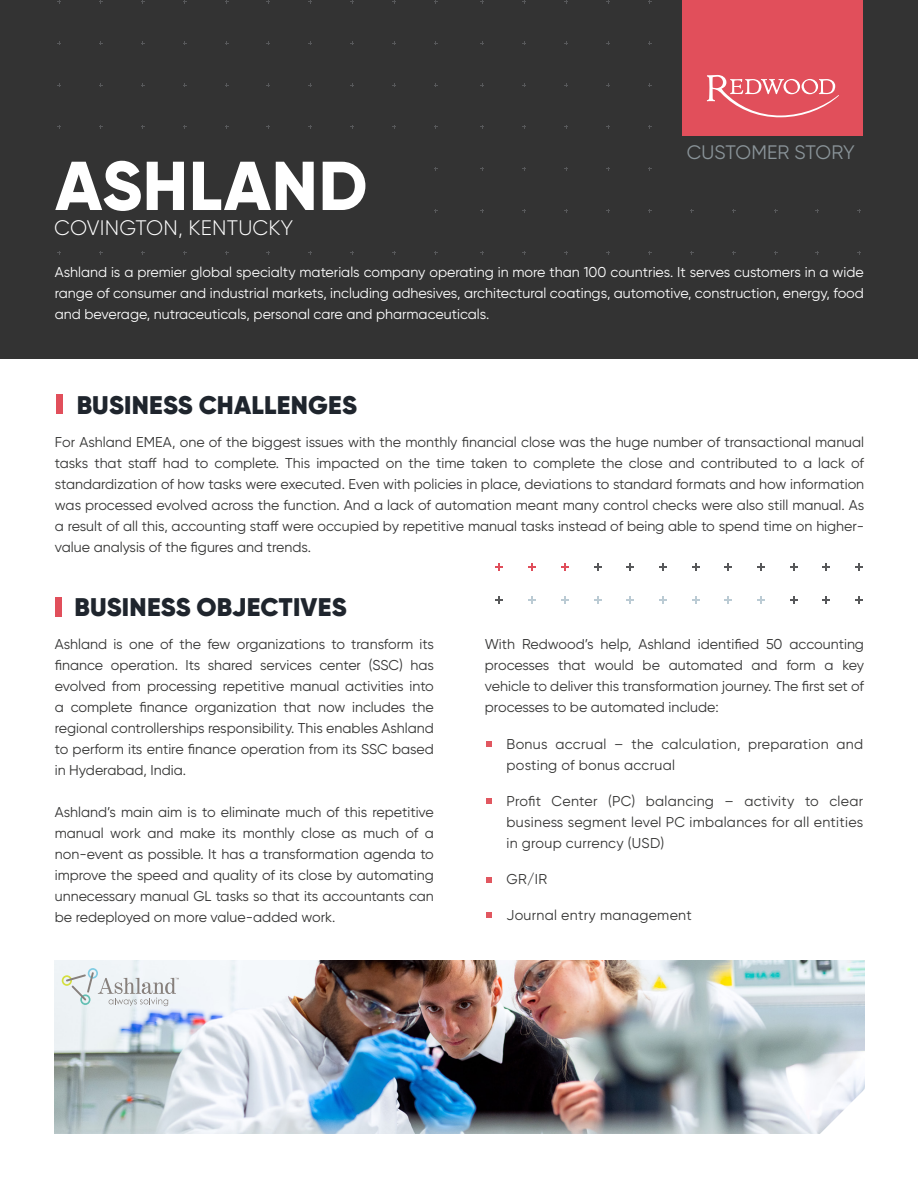
<style>
.page{position:relative;width:918px;height:1188px;background:#fff}
.page>*{position:absolute;margin:0;border:0;box-sizing:border-box;transform-origin:0 0}
.t1{font:800 69px "Gilroy";letter-spacing:.01em;color:#fff}
.t2{font:900 25.5px "Gilroy";letter-spacing:.01em;color:#1f252d}
.t3{font:300 21px "Gilroy";letter-spacing:.01em;color:#fff}
.t4{font:19.5px "Gilroy";letter-spacing:.01em;color:#8a9499}
.t5{font:14.25px/21px "Gilroy";color:#343433;text-align:justify}
.t6{font:14.25px/21px "Gilroy";color:#fff;text-align:justify}
.t7{font:14.25px/21px "Gilroy";letter-spacing:.02em;color:#343433}
</style>
<div class="page">
<div style="left:0;top:0;width:918px;height:358px;background:#333"></div>
<div style="left:56px;top:394px;width:7px;height:20px;background:#e14f5b"></div>
<div style="left:55px;top:597px;width:7px;height:20px;background:#e14f5b"></div>
<svg style="left:682px;top:135px;width:169px;height:1px"></svg>
<div style="left:682px;top:0;width:181px;height:135px;background:#e14f5b"></div>
<svg style="left:707px;top:75px;width:132px;height:43px"></svg>
<svg style="left:487px;top:742px;width:5px;height:5px"></svg>
<svg style="left:487px;top:799px;width:5px;height:5px"></svg>
<svg style="left:487px;top:877px;width:5px;height:5px"></svg>
<svg style="left:487px;top:913px;width:5px;height:5px"></svg>
<img style="left:55px;top:961px;width:809px;height:173px">
<svg style="left:62px;top:968px;width:117px;height:38px"></svg>
<svg style="left:855px;top:596px;width:8px;height:8px"></svg>
<svg style="left:823px;top:596px;width:7px;height:8px"></svg>
<svg style="left:790px;top:596px;width:8px;height:8px"></svg>
<svg style="left:757px;top:596px;width:8px;height:8px"></svg>
<svg style="left:725px;top:596px;width:7px;height:8px"></svg>
<svg style="left:692px;top:596px;width:7px;height:8px"></svg>
<svg style="left:659px;top:596px;width:8px;height:8px"></svg>
<svg style="left:626px;top:596px;width:8px;height:8px"></svg>
<svg style="left:594px;top:596px;width:7px;height:8px"></svg>
<svg style="left:561px;top:596px;width:8px;height:8px"></svg>
<svg style="left:528px;top:596px;width:8px;height:8px"></svg>
<svg style="left:496px;top:596px;width:7px;height:8px"></svg>
<svg style="left:855px;top:563px;width:8px;height:8px"></svg>
<svg style="left:823px;top:563px;width:7px;height:8px"></svg>
<svg style="left:790px;top:563px;width:8px;height:8px"></svg>
<svg style="left:757px;top:563px;width:8px;height:8px"></svg>
<svg style="left:725px;top:563px;width:7px;height:8px"></svg>
<svg style="left:692px;top:563px;width:7px;height:8px"></svg>
<svg style="left:659px;top:563px;width:8px;height:8px"></svg>
<svg style="left:626px;top:563px;width:8px;height:8px"></svg>
<svg style="left:594px;top:563px;width:7px;height:8px"></svg>
<svg style="left:561px;top:563px;width:8px;height:8px"></svg>
<svg style="left:528px;top:563px;width:8px;height:8px"></svg>
<svg style="left:496px;top:563px;width:7px;height:8px"></svg>
<svg style="left:814px;top:1085px;width:51px;height:49px"></svg>
<p class="t1" style="left:55px;top:142px;width:314px">ASHLAND</p>
<p class="t3" style="left:54px;top:215px;width:240px">COVINGTON, KENTUCKY</p>
<p class="t4" style="left:687px;top:141px;width:169px">CUSTOMER STORY</p>
<p class="t6" style="left:55px;top:262px;width:811px">Ashland is a premier global specialty materials company operating in more than 100 countries. It serves customers in a wide range of consumer and industrial markets, including adhesives, architectural coatings, automotive, construction, energy, food and beverage, nutraceuticals, personal care and pharmaceuticals.</p>
<p class="t2" style="left:77px;top:389px;width:282px">BUSINESS CHALLENGES</p>
<p class="t5" style="left:55px;top:431px;width:811px">For Ashland EMEA, one of the biggest issues with the monthly financial close was the huge number of transactional manual tasks that staff had to complete. This impacted on the time taken to complete the close and contributed to a lack of standardization of how tasks were executed. Even with policies in place, deviations to standard formats and how information was processed evolved across the function. And a lack of automation meant many control checks were also still manual. As a result of all this, accounting staff were occupied by repetitive manual tasks instead of being able to spend time on higher&shy;value analysis of the figures and trends.</p>
<p class="t2" style="left:75px;top:591px;width:274px">BUSINESS OBJECTIVES</p>
<p class="t5" style="left:55px;top:633px;width:381px">Ashland is one of the few organizations to transform its finance operation. Its shared services center (SSC) has evolved from processing repetitive manual activities into a complete finance organization that now includes the regional controllerships responsibility. This enables Ashland to perform its entire finance operation from its SSC based in Hyderabad, India.</p>
<p class="t5" style="left:55px;top:801px;width:381px">Ashland’s main aim is to eliminate much of this repetitive manual work and make its monthly close as much of a non-event as possible. It has a transformation agenda to improve the speed and quality of its close by automating unnecessary manual GL tasks so that its accountants can be redeployed on more value-added work.</p>
<p class="t5" style="left:485px;top:633px;width:381px">With Redwood’s help, Ashland identified 50 accounting processes that would be automated and form a key vehicle to deliver this transformation journey. The first set of processes to be automated include:</p>
<p class="t7" style="left:507px;top:733px;width:358px">Bonus accrual – the calculation, preparation and posting of bonus accrual</p>
<p class="t5" style="left:507px;top:790px;width:358px">Profit Center (PC) balancing – activity to clear business segment level PC imbalances for all entities in group currency (USD)</p>
<p class="t5" style="left:507px;top:868px;width:42px">GR/IR</p>
<p class="t7" style="left:507px;top:904px;width:187px">Journal entry management</p>
</div>
